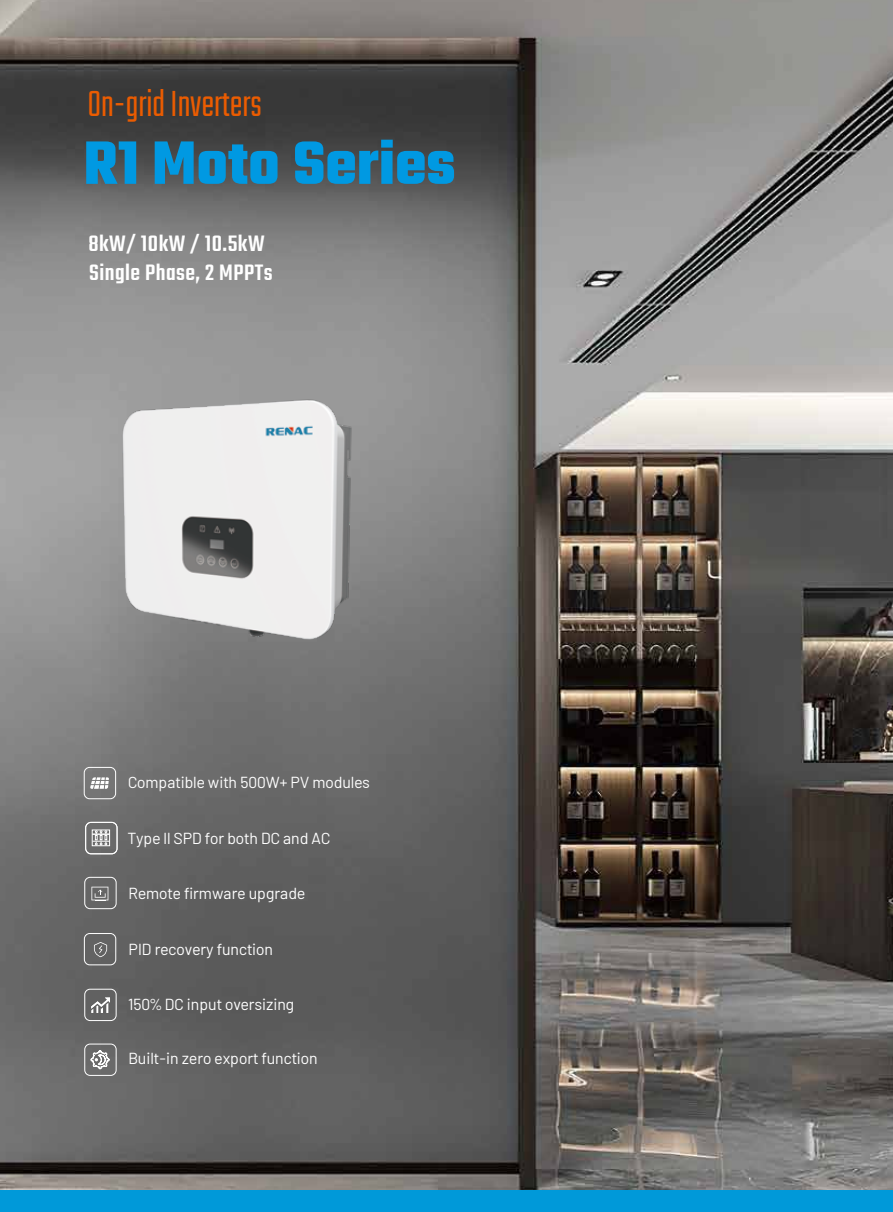
<style>
.page{position:relative;width:893px;height:1212px;background:#fff}
.page>*{position:absolute;margin:0;border:0;box-sizing:border-box;transform-origin:0 0}
.t1{font:700 66px "Teko";color:#0099e2}
.t2{font:300 40.35px "Teko";color:#eb5c01;scale:.95 1}
.t3{font:500 24.45px/28.3px "Teko";letter-spacing:.02em;color:#fff}
.t4{font:15.9px "Barlow";color:#fff}
</style>
<div class="page">
<img style="left:0;top:0;width:893px;height:1191px">
<img style="left:28px;top:362px;width:408px;height:306px">
<div style="left:84px;top:1044px;width:33px;height:32px;border:1px solid #fff;border-radius:5px"></div>
<svg style="left:91px;top:1050px;width:19px;height:19px"></svg>
<div style="left:84px;top:877px;width:33px;height:32px;border:1px solid #fff;border-radius:5px"></div>
<svg style="left:91px;top:887px;width:17px;height:14px"></svg>
<div style="left:84px;top:989px;width:33px;height:32px;border:1px solid #fff;border-radius:5px"></div>
<svg style="left:91px;top:997px;width:19px;height:16px"></svg>
<div style="left:84px;top:933px;width:32px;height:32px;border:1px solid #fff;border-radius:5px"></div>
<svg style="left:94px;top:942px;width:13px;height:15px"></svg>
<div style="left:84px;top:767px;width:32px;height:32px;border:1px solid #fff;border-radius:5px"></div>
<svg style="left:90px;top:777px;width:19px;height:12px"></svg>
<div style="left:85px;top:822px;width:32px;height:32px;border:1px solid #fff;border-radius:5px"></div>
<div style="left:92px;top:829px;width:18px;height:17px;border:1px solid #fff"></div>
<svg style="left:92px;top:830px;width:18px;height:15px"></svg>
<div style="left:0;top:1191px;width:893px;height:21px;background:#0099d9"></div>
<h2 class="t2" style="left:87px;top:81px;width:185px">On-grid Inverters</h2>
<h1 class="t1" style="left:84px;top:121px;width:374px">R1 Moto Series</h1>
<h3 class="t3" style="left:88px;top:231px;width:186px">8kW/ 10kW / 10.5kW<br>Single Phase, 2 MPPTs</h3>
<p class="t4" style="left:128px;top:770px;width:243px">Compatible with 500W+ PV modules</p>
<p class="t4" style="left:128px;top:826px;width:204px">Type ll SPD for both DC and AC</p>
<p class="t4" style="left:129px;top:881px;width:178px">Remote firmware upgrade</p>
<p class="t4" style="left:129px;top:937px;width:146px">PID recovery function</p>
<p class="t4" style="left:128px;top:993px;width:168px">150% DC input oversizing</p>
<p class="t4" style="left:128px;top:1047px;width:191px">Built-in zero export function</p>
</div>
